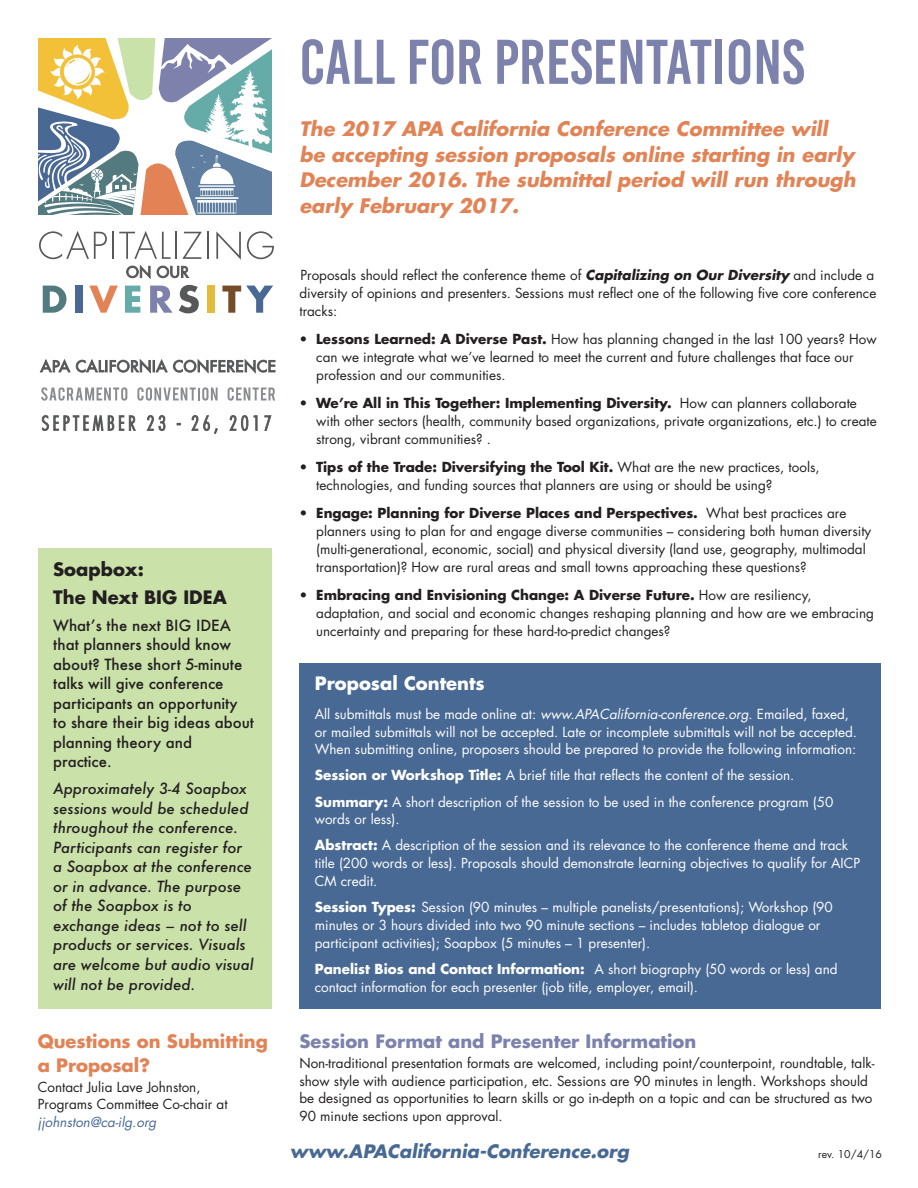
<style>
.page{position:relative;width:918px;height:1188px;background:#fff}
.page>*{position:absolute;margin:0;border:0;box-sizing:border-box;transform-origin:0 0}
.t1{font:63px "Bebas Kai";color:#7c82ac}
.t2{font:italic 700 19.5px/25.7px "Futura";color:#e28356}
.t3{font:700 18px "Futura";color:#7c82ac}
.t4{font:italic 700 18px "Futura";color:#486993}
.t5{font:700 18px/23.7px "Futura";color:#e28356}
.t6{font:700 18px/27.9px "Futura";color:#231f20}
.t7{font:700 18px "Futura";color:#fff}
.t8{font:italic 500 15px/19.5px "Futura";color:#231f20}
.t9{font:500 15px/19.5px "Futura";color:#231f20}
.t10{font:13.5px/17.7px "Futura";color:#231f20}
.t11{font:13.5px/17.7px "Futura";color:#fff}
.t12{font:italic 13.5px "Futura";color:#486993}
.t13{font:10.5px "Futura";color:#231f20}
.s1{font-weight:700;font-style:italic}
.s2{font-weight:700}
.s3{font-style:italic}
</style>
<div class="page">
<div style="left:38px;top:548px;width:233px;height:461px;background:#cae2aa"></div>
<div style="left:299px;top:663px;width:582px;height:346px;background:#486993"></div>
<svg style="left:39px;top:38px;width:232px;height:177px"></svg>
<svg style="left:39px;top:231px;width:68px;height:28px"></svg>
<svg style="left:113px;top:231px;width:58px;height:28px"></svg>
<hr style="left:175px;top:232px;width:2px;height:27px;background:#57585a">
<svg style="left:182px;top:232px;width:20px;height:27px"></svg>
<hr style="left:207px;top:232px;width:2px;height:27px;background:#57585a">
<svg style="left:216px;top:231px;width:25px;height:29px"></svg>
<svg style="left:247px;top:231px;width:27px;height:28px"></svg>
<svg style="left:43px;top:286px;width:24px;height:27px"></svg>
<div style="left:75px;top:286px;width:7px;height:27px;background:#496893"></div>
<svg style="left:89px;top:286px;width:29px;height:27px"></svg>
<svg style="left:125px;top:286px;width:15px;height:27px"></svg>
<svg style="left:150px;top:286px;width:23px;height:27px"></svg>
<svg style="left:179px;top:285px;width:20px;height:28px"></svg>
<div style="left:208px;top:286px;width:7px;height:27px;background:#e4bc3d"></div>
<svg style="left:222px;top:286px;width:51px;height:27px"></svg>
<svg style="left:126px;top:265px;width:24px;height:14px"></svg>
<svg style="left:157px;top:266px;width:32px;height:12px"></svg>
<svg style="left:40px;top:359px;width:30px;height:13px"></svg>
<svg style="left:76px;top:359px;width:199px;height:14px"></svg>
<svg style="left:41px;top:387px;width:86px;height:14px"></svg>
<svg style="left:137px;top:387px;width:81px;height:14px"></svg>
<svg style="left:228px;top:387px;width:47px;height:14px"></svg>
<svg style="left:42px;top:415px;width:94px;height:16px"></svg>
<svg style="left:147px;top:415px;width:18px;height:16px"></svg>
<svg style="left:191px;top:415px;width:27px;height:19px"></svg>
<svg style="left:229px;top:415px;width:29px;height:16px"></svg>
<svg style="left:264px;top:415px;width:7px;height:16px"></svg>
<h3 class="t6" style="left:53px;top:557px;width:175px">Soapbox:<br>The Next BIG IDEA</h3>
<p class="t9" style="left:53px;top:616px;width:202px">What’s the next BIG IDEA that planners should know about? These short 5-minute talks will give conference participants an opportunity to share their big ideas about planning theory and practice.</p>
<p class="t8" style="left:53px;top:779px;width:202px">Approximately 3-4 Soapbox sessions would be scheduled throughout the conference.<br>Participants can register for a Soapbox at the conference or in advance. The purpose of the Soapbox is to exchange ideas – not to sell products or services. Visuals are welcome but audio visual will not be provided.</p>
<h3 class="t5" style="left:38px;top:1031px;width:232px">Questions on Submitting a Proposal?</h3>
<p class="t10" style="left:38px;top:1079px;width:191px">Contact Julia Lave Johnston,<br>Programs Committee Co-chair at</p>
<p class="t12" style="left:38px;top:1116px;width:120px">jjohnston@ca-ilg.org</p>
<h1 class="t1" style="left:299px;top:33px;width:507px">CALL FOR PRESENTATIONS</h1>
<h2 class="t2" style="left:299px;top:117px;width:558px">The 2017 APA California Conference Committee will be accepting session proposals online starting in early December 2016. The submittal period will run through early February 2017.</h2>
<p class="t10" style="left:299px;top:268px;width:578px">Proposals should reflect the conference theme of <span class="s1">Capitalizing on Our Diversity</span> and include a diversity of opinions and presenters. Sessions must reflect one of the following five core conference tracks:</p>
<p class="t10" style="left:316px;top:332px;width:562px;text-indent:-17px">• <span class="s2">Lessons Learned: A Diverse Past.</span> How has planning changed in the last 100 years? How can we integrate what we’ve learned to meet the current and future challenges that face our profession and our communities.</p>
<p class="t10" style="left:316px;top:396px;width:562px;text-indent:-17px">• <span class="s2">We’re All in This Together: Implementing Diversity.</span> How can planners collaborate with other sectors (health, community based organizations, private organizations, etc.) to create strong, vibrant communities? .</p>
<p class="t10" style="left:316px;top:459px;width:505px;text-indent:-17px">• <span class="s2">Tips of the Trade: Diversifying the Tool Kit.</span> What are the new practices, tools, technologies, and funding sources that planners are using or should be using?</p>
<p class="t10" style="left:316px;top:506px;width:557px;text-indent:-17px">• <span class="s2">Engage: Planning for Diverse Places and Perspectives.</span> What best practices are planners using to plan for and engage diverse communities – considering both human diversity (multi-generational, economic, social) and physical diversity (land use, geography, multimodal transportation)? How are rural areas and small towns approaching these questions?</p>
<p class="t10" style="left:316px;top:587px;width:559px;text-indent:-17px">• <span class="s2">Embracing and Envisioning Change: A Diverse Future.</span> How are resiliency, adaptation, and social and economic changes reshaping planning and how are we embracing uncertainty and preparing for these hard-to-predict changes?</p>
<h3 class="t7" style="left:315px;top:675px;width:172px">Proposal Contents</h3>
<p class="t11" style="left:315px;top:706px;width:544px">All submittals must be made online at: <span class="s3">www.APACalifornia-conference.org</span>. Emailed, faxed, or mailed submittals will not be accepted. Late or incomplete submittals will not be accepted.<br>When submitting online, proposers should be prepared to provide the following information:</p>
<p class="t11" style="left:315px;top:763px;width:520px;line-height:26.2px"><span class="s2">Session or Workshop Title:</span> A brief title that reflects the content of the session.<br><span class="s2">Summary:</span> A short description of the session to be used in the conference program (50</p>
<p class="t11" style="left:315px;top:807px;width:535px;line-height:26.1px">words or less).<br><span class="s2">Abstract:</span> A description of the session and its relevance to the conference theme and track</p>
<p class="t11" style="left:315px;top:856px;width:547px">title (200 words or less). Proposals should demonstrate learning objectives to qualify for AICP<br>CM credit.</p>
<p class="t11" style="left:315px;top:900px;width:520px"><span class="s2">Session Types:</span> Session (90 minutes – multiple panelists/presentations); Workshop (90 minutes or 3 hours divided into two 90 minute sections – includes tabletop dialogue or participant activities); Soapbox (5 minutes – 1 presenter).</p>
<p class="t11" style="left:315px;top:961px;width:524px"><span class="s2">Panelist Bios and Contact Information:</span> A short biography (50 words or less) and contact information for each presenter (job title, employer, email).</p>
<h3 class="t3" style="left:299px;top:1033px;width:398px">Session Format and Presenter Information</h3>
<p class="t10" style="left:299px;top:1055px;width:577px">Non-traditional presentation formats are welcomed, including point/counterpoint, roundtable, talk&shy;show style with audience participation, etc. Sessions are 90 minutes in length. Workshops should be designed as opportunities to learn skills or go in-depth on a topic and can be structured as two 90 minute sections upon approval.</p>
<h3 class="t4" style="left:290px;top:1143px;width:341px">www.APACalifornia-Conference.org</h3>
<p class="t13" style="left:818px;top:1149px;width:65px">rev. 10/4/16</p>
</div>
